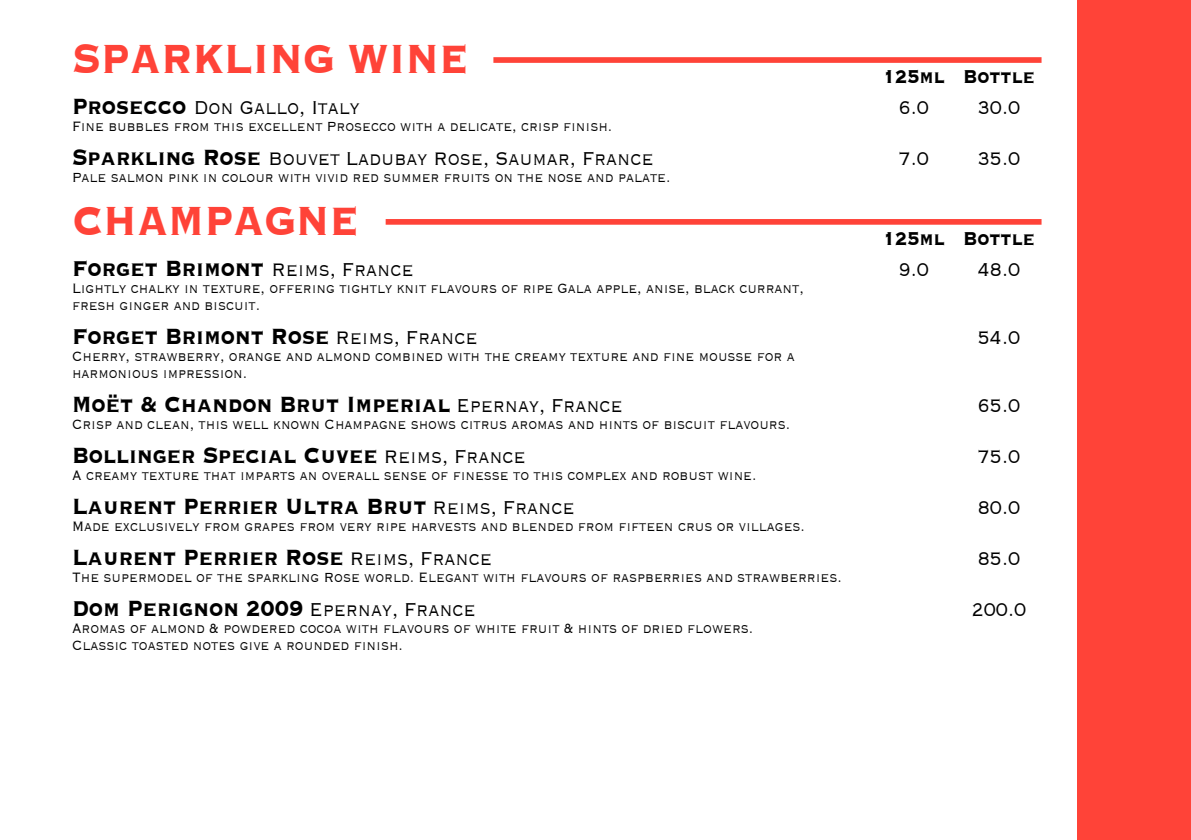
<style>
.page{position:relative;width:1191px;height:840px;background:#fff}
.page>*{position:absolute;margin:0;border:0;box-sizing:border-box;transform-origin:0 0}
.t1{font:700 52.8px "Copperplate";color:#ff4338;scale:.82 1}
.t2{font:700 28.6px "Copperplate";color:#000;scale:.82 1}
.t3{font:300 24.2px/51px "Copperplate";color:#000;scale:.82 1}
.t4{font:700 24.2px "Copperplate";color:#000;scale:.82 1}
.t5{font:300 17.6px/17px "Copperplate";color:#000;scale:.82 1}
.s1{font-weight:700;font-size:28.6px}
.s2{font-weight:300;font-size:24.2px}
</style>
<div class="page">
<div style="left:1077px;top:0;width:114px;height:839px;background:#ff4338"></div>
<div style="left:493px;top:57px;width:548px;height:6px;background:#ff4338"></div>
<div style="left:386px;top:219px;width:655px;height:5px;background:#ff4338"></div>
<h1 class="t1" style="left:72px;top:24px;width:417px">SPARKLING WINE</h1>
<h3 class="t3" style="left:72px;top:81px;width:352px"><span class="s1">Prosecco</span> Don Gallo, Italy</h3>
<p class="t5" style="left:72px;top:117px;width:660px">Fine bubbles from this excellent Prosecco with a delicate, crisp finish.</p>
<h3 class="t3" style="left:72px;top:132px;width:711px"><span class="s1">Sparkling Rose</span> Bouvet Ladubay Rose, Saumar, France</h3>
<p class="t5" style="left:72px;top:168px;width:731px">Pale salmon pink in colour with vivid red summer fruits on the nose and palate.</p>
<h1 class="t1" style="left:72px;top:185px;width:309px">CHAMPAGNE</h1>
<h2 class="t2" style="left:72px;top:249px;width:418px">Forget Brimont <span class="s2">Reims, France</span></h2>
<p class="t5" style="left:72px;top:278px;width:894px">Lightly chalky in texture, offering tightly knit flavours of ripe Gala apple, anise, black currant, fresh ginger and biscuit.</p>
<h2 class="t2" style="left:72px;top:317px;width:496px">Forget Brimont Rose <span class="s2">Reims, France</span></h2>
<p class="t5" style="left:72px;top:346px;width:883px">Cherry, strawberry, orange and almond combined with the creamy texture and fine mousse for a harmonious impression.</p>
<h2 class="t2" style="left:72px;top:385px;width:673px">Moët &amp; Chandon Brut I mperial <span class="s2">Epernay, France</span></h2>
<p class="t5" style="left:72px;top:414px;width:877px">Crisp and clean, this well known Champagne shows citrus aromas and hints of biscuit flavours.</p>
<h2 class="t2" style="left:72px;top:436px;width:555px">Bollinger Special Cuvee <span class="s2">Reims, France</span></h2>
<p class="t5" style="left:72px;top:465px;width:836px">A creamy texture that imparts an overall sense of finesse to this complex and robust wine.</p>
<h2 class="t2" style="left:72px;top:487px;width:614px">Laurent Perrier Ultra Brut <span class="s2">Reims, France</span></h2>
<p class="t5" style="left:72px;top:516px;width:895px">Made exclusively from grapes from very ripe harvests and blended from fifteen crus or villages.</p>
<h2 class="t2" style="left:72px;top:538px;width:513px">Laurent Perrier Rose <span class="s2">Reims, France</span></h2>
<p class="t5" style="left:72px;top:567px;width:940px">The supermodel of the sparkling Rose world. Elegant with flavours of raspberries and strawberries.</p>
<h2 class="t2" style="left:72px;top:589px;width:494px">Dom Perignon 2009 <span class="s2">Epernay, France</span></h2>
<p class="t5" style="left:72px;top:618px;width:832px">Aromas of almond &amp; powdered cocoa with flavours of white fruit &amp; hints of dried flowers.<br>Classic toasted notes give a rounded finish.</p>
<h3 class="t4" style="left:883px;top:60px;width:77px">125ml</h3>
<h3 class="t3" style="left:898px;top:81px;width:38px">6.0<br>7.0</h3>
<h3 class="t4" style="left:963px;top:60px;width:89px">Bottle</h3>
<h3 class="t3" style="left:977px;top:81px;width:53px">30.0<br>35.0</h3>
<h3 class="t4" style="left:883px;top:222px;width:77px">125ml</h3>
<h3 class="t3" style="left:898px;top:242px;width:38px">9.0</h3>
<h3 class="t4" style="left:963px;top:222px;width:89px">Bottle</h3>
<h3 class="t3" style="left:977px;top:242px;width:53px">48.0</h3>
<h3 class="t3" style="left:977px;top:310px;width:53px">54.0</h3>
<h3 class="t3" style="left:971px;top:378px;width:68px">65.0<br>75.0<br>80.0<br>85.0<br>200.0</h3>
</div>
